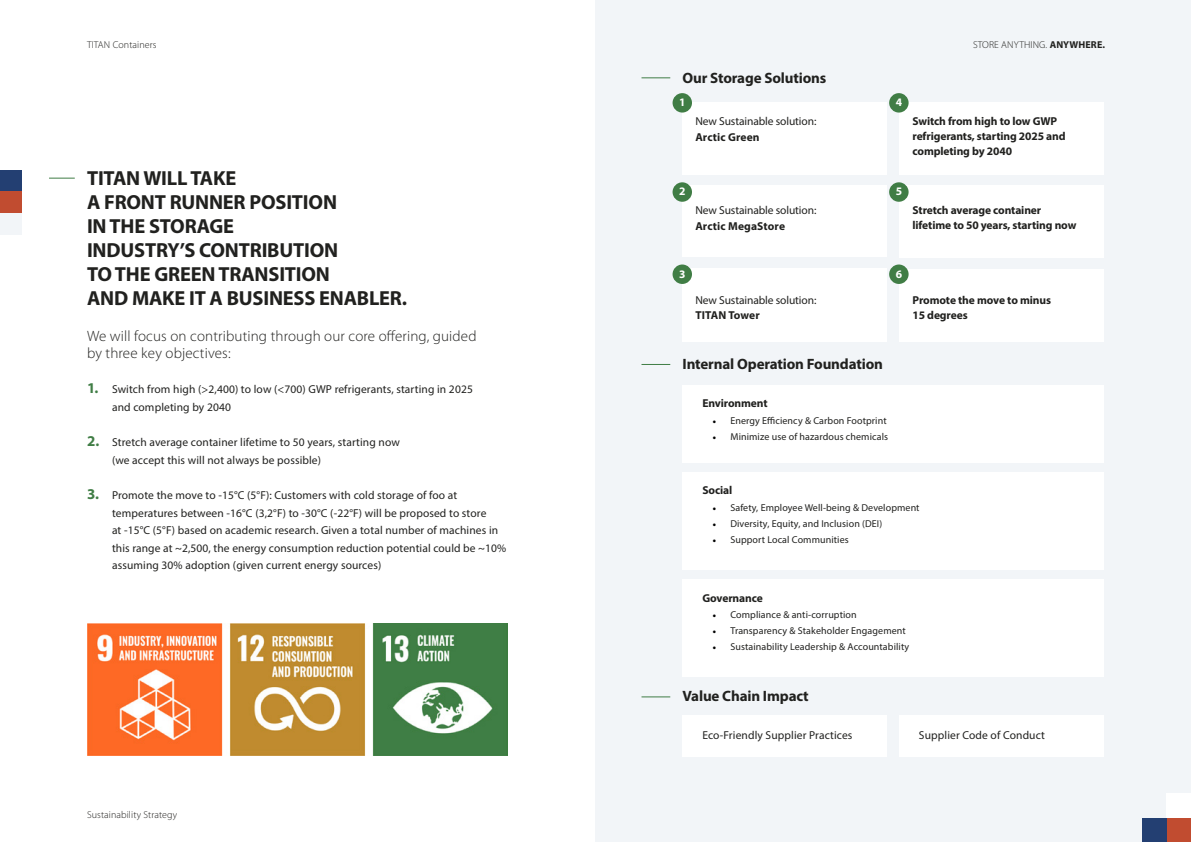
<style>
.page{position:relative;width:1191px;height:842px;background:#fff}
.page>*{position:absolute;margin:0;border:0;box-sizing:border-box;transform-origin:0 0}
.t1{font:700 20.4px/24px "Myriad Pro";letter-spacing:-.01em;color:#21211f}
.t2{font:300 15px/17.6px "Myriad Pro";letter-spacing:.01em;color:#21211f}
.t3{font:700 15px "Myriad Pro";letter-spacing:-.01em;color:#21211f}
.t4{font:11.5px/17.6px "Myriad Pro";letter-spacing:.01em;color:#21211f}
.t5{font:700 11.5px/15px "Myriad Pro";letter-spacing:-.01em;color:#21211f}
.t6{font:11.5px "Myriad Pro";letter-spacing:-.01em;color:#21211f}
.t7{font:700 11.5px "Myriad Pro";letter-spacing:.01em;color:#21211f}
.t8{font:700 11.5px "Myriad Pro";color:#fff}
.t9{font:10px "Myriad Pro";letter-spacing:.01em;color:#21211f}
.t10{font:300 10px "Myriad Pro";letter-spacing:.01em;color:#21211f}
.t11{font:300 10px "Myriad Pro";letter-spacing:.01em;color:#21201e}
.s1{font-weight:700;font-size:15px;color:#407d45}
.s2{font-weight:700}
.s3{font-family:"Minion Pro";color:#000}
</style>
<div class="page">
<div style="left:595px;top:0;width:596px;height:842px;background:#f2f5f8"></div>
<div style="left:682px;top:385px;width:422px;height:77px;background:#fff"></div>
<div style="left:682px;top:715px;width:205px;height:42px;background:#fff"></div>
<div style="left:899px;top:715px;width:205px;height:42px;background:#fff"></div>
<div style="left:682px;top:472px;width:422px;height:98px;background:#fff"></div>
<svg style="left:641px;top:77px;width:29px;height:1px"></svg>
<svg style="left:641px;top:364px;width:29px;height:1px"></svg>
<svg style="left:641px;top:696px;width:29px;height:1px"></svg>
<div style="left:682px;top:102px;width:205px;height:72px;background:#fff"></div>
<div style="left:672px;top:93px;width:20px;height:20px;background:#407d45;border-radius:50%"></div>
<div style="left:682px;top:186px;width:205px;height:71px;background:#fff"></div>
<div style="left:672px;top:182px;width:20px;height:20px;background:#407d45;border-radius:50%"></div>
<div style="left:682px;top:268px;width:205px;height:74px;background:#fff"></div>
<div style="left:672px;top:264px;width:20px;height:20px;background:#407d45;border-radius:50%"></div>
<div style="left:899px;top:102px;width:205px;height:72px;background:#fff"></div>
<div style="left:889px;top:93px;width:19px;height:20px;background:#407d45;border-radius:50%"></div>
<div style="left:899px;top:186px;width:205px;height:72px;background:#fff"></div>
<div style="left:889px;top:182px;width:19px;height:20px;background:#407d45;border-radius:50%"></div>
<div style="left:899px;top:269px;width:205px;height:73px;background:#fff"></div>
<div style="left:889px;top:264px;width:19px;height:20px;background:#407d45;border-radius:50%"></div>
<div style="left:682px;top:580px;width:422px;height:97px;background:#fff"></div>
<div style="left:1166px;top:817px;width:25px;height:25px;background:#c14c30"></div>
<div style="left:1141px;top:817px;width:25px;height:25px;background:#233f72"></div>
<div style="left:1166px;top:793px;width:25px;height:24px;background:#fff"></div>
<div style="left:0;top:170px;width:22px;height:22px;background:#233f72"></div>
<div style="left:0;top:192px;width:22px;height:21px;background:#c14c30"></div>
<div style="left:0;top:213px;width:22px;height:22px;background:#f2f5f8"></div>
<svg style="left:49px;top:178px;width:26px;height:1px"></svg>
<img style="left:88px;top:623px;width:419px;height:133px">
<p class="t10" style="left:87px;top:38px;width:71px">TITAN Containers</p>
<h1 class="t1" style="left:87px;top:166px;width:321px">TITAN WILL TAKE<br>A FRONT RUNNER POSITION<br>IN THE STORAGE<br>INDUSTRY’S CONTRIBUTION<br>TO THE GREEN TRANSITION<br>AND MAKE IT A BUSINESS ENABLER.</h1>
<h2 class="t2" style="left:87px;top:327px;width:391px">We will focus on contributing through our core offering, guided by three key objectives:</h2>
<p class="t4" style="left:112px;top:381px;width:362px;text-indent:-25px"><span class="s1">1.</span> Switch from high (&gt;2,400) to low (&lt;700) GWP refrigerants, starting in 2025 and completing by 2040</p>
<p class="t4" style="left:112px;top:433px;width:289px;text-indent:-25px"><span class="s1">2.</span> Stretch average container lifetime to 50 years, starting now (we accept this will not always be possible)</p>
<p class="t4" style="left:112px;top:486px;width:396px;text-indent:-25px"><span class="s1">3.</span> Promote the move to -15°C (5°F): Customers with cold storage of foo at temperatures between -16°C (3,2°F) to -30°C (-22°F) will be proposed to store<br>at -15°C (5°F) based on academic research. Given a total number of machines in this range at ~2,500, the energy consumption reduction potential could be ~10% assuming 30% adoption (given current energy sources)</p>
<p class="t11" style="left:87px;top:809px;width:92px">Sustainability Strategy</p>
<h2 class="t3" style="left:682px;top:68px;width:145px">Our Storage Solutions</h2>
<p class="t8" style="left:679px;top:95px;width:8px">1</p>
<p class="t6" style="left:695px;top:114px;width:122px">New Sustainable solution:</p>
<p class="t7" style="left:695px;top:129px;width:66px">Arctic Green</p>
<p class="t8" style="left:679px;top:184px;width:8px">2</p>
<p class="t6" style="left:695px;top:203px;width:122px">New Sustainable solution:</p>
<p class="t7" style="left:695px;top:219px;width:91px">Arctic MegaStore</p>
<p class="t10" style="left:973px;top:38px;width:133px">STORE ANYTHING. <span class="s2">ANYWHERE.</span></p>
<p class="t8" style="left:895px;top:95px;width:8px">4</p>
<p class="t5" style="left:912px;top:113px;width:155px">Switch from high to low GWP refrigerants, starting 2025 and completing by 2040</p>
<p class="t8" style="left:895px;top:184px;width:8px">5</p>
<p class="t5" style="left:912px;top:203px;width:165px">Stretch average container lifetime to 50 years, starting now</p>
<p class="t8" style="left:679px;top:266px;width:8px">3</p>
<p class="t6" style="left:695px;top:293px;width:122px">New Sustainable solution:</p>
<p class="t5" style="left:695px;top:307px;width:66px">TITAN Tower</p>
<p class="t8" style="left:895px;top:266px;width:8px">6</p>
<p class="t5" style="left:912px;top:292px;width:140px">Promote the move to minus<br>15 degrees</p>
<h2 class="t3" style="left:682px;top:354px;width:202px">Internal Operation Foundation</h2>
<p class="t5" style="left:702px;top:395px;width:67px">Environment</p>
<p class="t9" style="left:712px;top:414px;width:176px"><span class="s3">•</span> Energy Efficiency &amp; Carbon Footprint</p>
<p class="t9" style="left:712px;top:430px;width:177px"><span class="s3">•</span> Minimize use of hazardous chemicals</p>
<p class="t5" style="left:702px;top:483px;width:31px">Social</p>
<p class="t9" style="left:712px;top:501px;width:209px"><span class="s3">•</span> Safety, Employee Well-being &amp; Development</p>
<p class="t9" style="left:712px;top:517px;width:171px"><span class="s3">•</span> Diversity, Equity, and Inclusion (DEI)</p>
<p class="t9" style="left:712px;top:533px;width:138px"><span class="s3">•</span> Support Local Communities</p>
<p class="t5" style="left:702px;top:590px;width:62px">Governance</p>
<p class="t9" style="left:712px;top:609px;width:146px"><span class="s3">•</span> Compliance &amp; anti-corruption</p>
<p class="t9" style="left:712px;top:625px;width:195px"><span class="s3">•</span> Transparency &amp; Stakeholder Engagement</p>
<p class="t9" style="left:712px;top:641px;width:198px"><span class="s3">•</span> Sustainability Leadership &amp; Accountability</p>
<h2 class="t3" style="left:682px;top:686px;width:128px">Value Chain Impact</h2>
<p class="t4" style="left:702px;top:726px;width:151px">Eco-Friendly Supplier Practices</p>
<p class="t4" style="left:919px;top:726px;width:127px">Supplier Code of Conduct</p>
</div>
